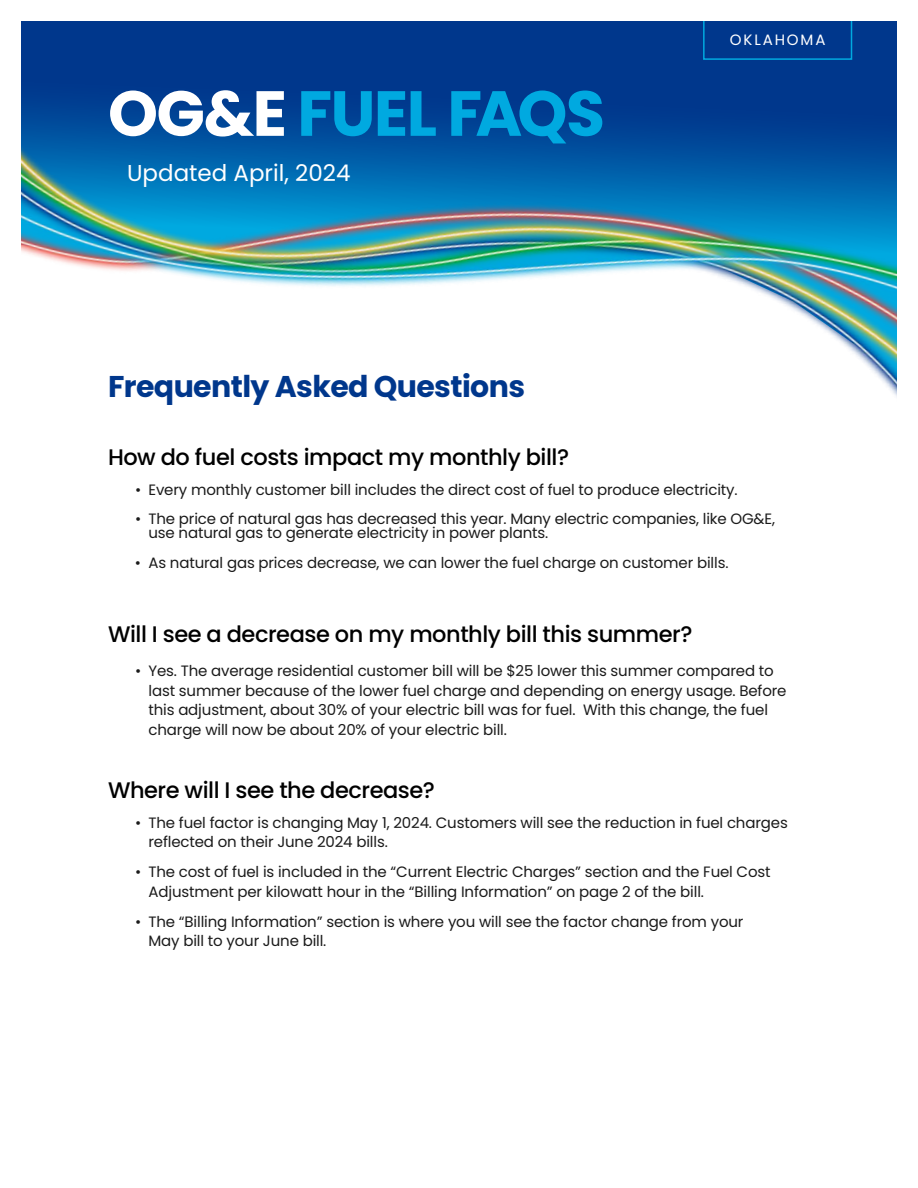
<style>
.page{position:relative;width:918px;height:1188px;background:#fff}
.page>*{position:absolute;margin:0;border:0;box-sizing:border-box;transform-origin:0 0}
.t1{font:700 63.6px "Poppins";letter-spacing:-.025em;color:#00a9e0}
.t2{font:700 30px "Poppins";letter-spacing:-.02em;color:#00378c}
.t3{font:22.95px "Poppins";color:#fff}
.t4{font:500 22.5px "Poppins";letter-spacing:-.02em;color:#000}
.t5{font:15px/19.5px "Poppins";letter-spacing:-.01em;color:#1a1a1a}
.t6{font:15px "Poppins";letter-spacing:.125em;color:#fff}
.s1{color:#fff}
</style>
<div class="page">
<div style="left:22px;top:22px;width:874px;height:91px;background:#00378c"></div>
<img style="left:22px;top:113px;width:874px;height:282px">
<div style="left:703px;top:20px;width:149px;height:40px;border:2px solid #00a9e0"></div>
<h1 class="t1" style="left:108px;top:77px;width:499px"><span class="s1">OG&amp;E</span> FUEL FAQS</h1>
<h3 class="t3" style="left:127px;top:160px;width:225px">Updated April, 2024</h3>
<h2 class="t2" style="left:108px;top:370px;width:419px">Frequently Asked Questions</h2>
<p class="t6" style="left:730px;top:31px;width:97px">OKLAHOMA</p>
<h3 class="t4" style="left:108px;top:444px;width:463px">How do fuel costs impact my monthly bill?</h3>
<p class="t5" style="left:135px;top:480px;width:604px">• Every monthly customer bill includes the direct cost of fuel to produce electricity.</p>
<p class="t5" style="left:148px;top:511px;width:628px;line-height:15px;text-indent:-13px">• The price of natural gas has decreased this year. Many electric companies, like OG&amp;E, use natural gas to generate electricity in power plants.</p>
<p class="t5" style="left:135px;top:554px;width:595px">• As natural gas prices decrease, we can lower the fuel charge on customer bills.</p>
<h3 class="t4" style="left:108px;top:621px;width:586px">Will I see a decrease on my monthly bill this summer?</h3>
<p class="t5" style="left:148px;top:662px;width:640px;text-indent:-13px">• Yes. The average residential customer bill will be $25 lower this summer compared to last summer because of the lower fuel charge and depending on energy usage. Before this adjustment, about 30% of your electric bill was for fuel. With this change, the fuel charge will now be about 20% of your electric bill.</p>
<h3 class="t4" style="left:108px;top:777px;width:329px">Where will I see the decrease?</h3>
<p class="t5" style="left:148px;top:813px;width:641px;text-indent:-14px">• The fuel factor is changing May 1, 2024. Customers will see the reduction in fuel charges reflected on their June 2024 bills.</p>
<p class="t5" style="left:148px;top:863px;width:624px;text-indent:-14px">• The cost of fuel is included in the “Current Electric Charges” section and the Fuel Cost<br>Adjustment per kilowatt hour in the “Billing Information” on page 2 of the bill.</p>
<p class="t5" style="left:148px;top:912px;width:597px;text-indent:-14px">• The “Billing Information” section is where you will see the factor change from your<br>May bill to your June bill.</p>
</div>
